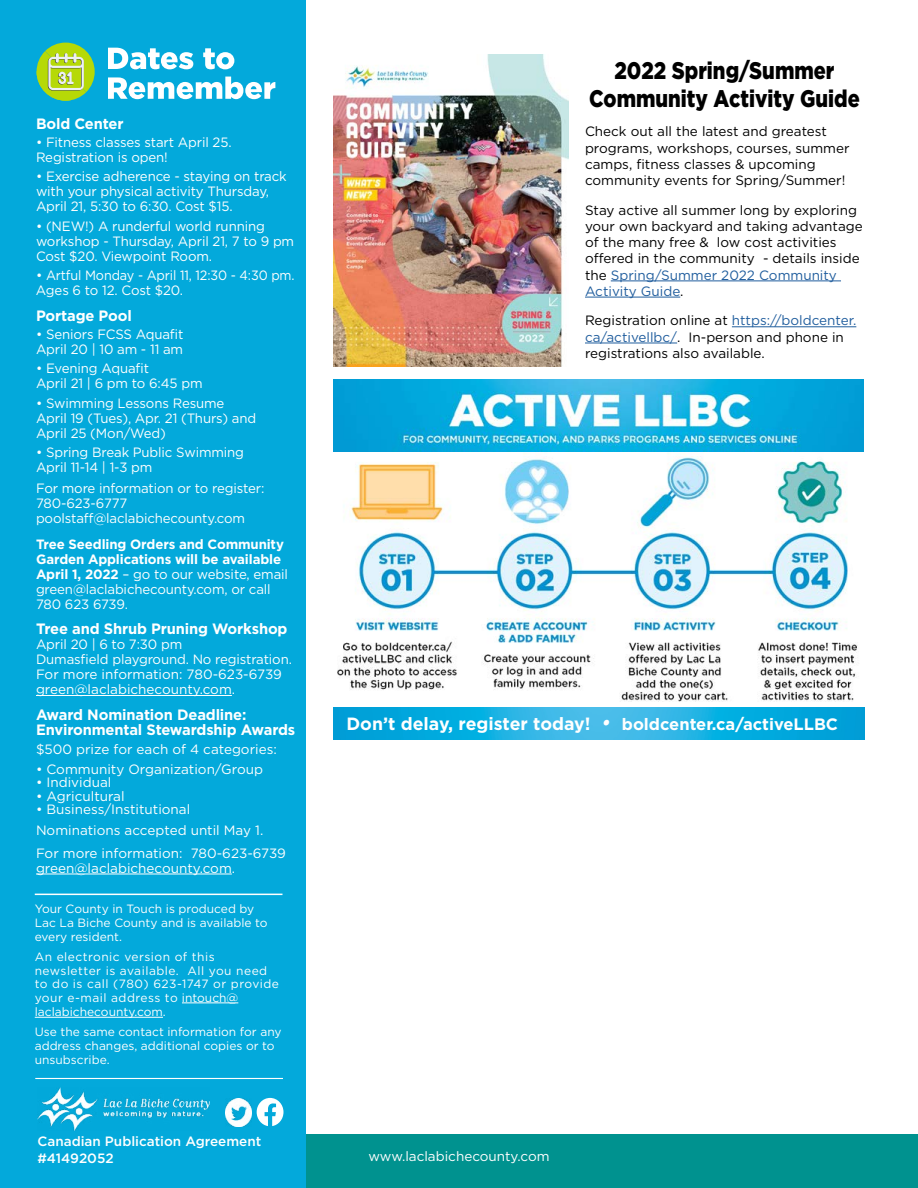
<style>
.page{position:relative;width:918px;height:1188px;background:#fff}
.page>*{position:absolute;margin:0;border:0;box-sizing:border-box;transform-origin:0 0}
.t1{font:900 24px/28.8px "Gotham";color:#000;text-align:center;scale:.83 1}
.t2{font:700 17.7px "Gotham";color:#fff}
.t3{font:700 15px/15px "Gotham";letter-spacing:-.01em;color:#fff}
.t4{font:13.5px/15px "Gotham";letter-spacing:-.01em;color:#fff}
.t5{font:13.5px/16.2px "Gotham";color:#000}
.t6{font:700 13.5px/15px "Gotham";letter-spacing:-.01em;color:#fff}
.t7{font:500 13.5px/16.2px "Gotham";color:#fff}
.t8{font:12px/14px "Gotham";color:#fff}
.t9{font:12px/13.6px "Gotham";letter-spacing:.04em;color:#fff}
.s1{font-weight:400}
.s2{color:#215e9e}
.s3{font-weight:400;font-style:italic;font-size:21px}
.s4{font-size:16.5px}
</style>
<div class="page">
<div style="left:0;top:1135px;width:918px;height:53px;background:#00928f"></div>
<div style="left:0;top:0;width:306px;height:1188px;background:#03a9db"></div>
<hr style="left:182px;top:1003px;width:56px;height:1px;background:#fff">
<hr style="left:35px;top:1017px;width:128px;height:1px;background:#fff">
<hr style="left:35px;top:1078px;width:248px;height:1px;background:#fff">
<svg style="left:108px;top:77px;width:167px;height:22px"></svg>
<svg style="left:108px;top:48px;width:126px;height:21px"></svg>
<img style="left:38px;top:1088px;width:171px;height:43px">
<svg style="left:257px;top:1098px;width:27px;height:28px"></svg>
<img style="left:226px;top:1098px;width:26px;height:28px">
<hr style="left:35px;top:894px;width:247px;height:1px;background:#fff">
<svg style="left:37px;top:43px;width:58px;height:58px"></svg>
<hr style="left:36px;top:695px;width:196px;height:1px;background:#fff">
<hr style="left:36px;top:874px;width:196px;height:1px;background:#fff">
<hr style="left:611px;top:281px;width:230px;height:1px;background:#215e9e">
<hr style="left:585px;top:297px;width:95px;height:1px;background:#215e9e">
<hr style="left:732px;top:326px;width:124px;height:1px;background:#215e9e">
<hr style="left:585px;top:343px;width:92px;height:1px;background:#215e9e">
<img style="left:333px;top:54px;width:235px;height:313px">
<img style="left:333px;top:379px;width:531px;height:323px">
<img style="left:333px;top:708px;width:531px;height:31px">
<p class="t3" style="left:36px;top:116px;width:89px">Bold Center</p>
<p class="t4" style="left:36px;top:134px;width:197px">• Fitness classes start April 25.<br>Registration is open!</p>
<p class="t4" style="left:36px;top:169px;width:252px">• Exercise adherence - staying on track with your physical activity Thursday,<br>April 21, 5:30 to 6:30. Cost $15.</p>
<p class="t4" style="left:36px;top:218px;width:260px">• (NEW!) A runderful world running workshop - Thursday, April 21, 7 to 9 pm<br>Cost $20. Viewpoint Room.</p>
<p class="t4" style="left:36px;top:268px;width:260px">• Artful Monday - April 11, 12:30 - 4:30 pm.<br>Ages 6 to 12. Cost $20.</p>
<p class="t3" style="left:36px;top:308px;width:97px">Portage Pool</p>
<p class="t4" style="left:36px;top:326px;width:149px">• Seniors FCSS Aquafit<br>April 20 | 10 am - 11 am</p>
<p class="t4" style="left:36px;top:361px;width:168px">• Evening Aquafit<br>April 21 | 6 pm to 6:45 pm</p>
<p class="t4" style="left:36px;top:395px;width:222px">• Swimming Lessons Resume<br>April 19 (Tues), Apr. 21 (Thurs) and<br>April 25 (Mon/Wed)</p>
<p class="t4" style="left:36px;top:445px;width:210px">• Spring Break Public Swimming<br>April 11-14 | 1-3 pm</p>
<p class="t4" style="left:36px;top:481px;width:230px">For more information or to register:<br>780-623-6777 poolstaff@laclabichecounty.com</p>
<p class="t6" style="left:36px;top:536px;width:254px">Tree Seedling Orders and Community<br>Garden Applications will be available<br>April 1, 2022 <span class="s1">– go to our website, email green@laclabichecounty.com, or call<br>780 623 6739.</span></p>
<p class="t3" style="left:36px;top:621px;width:253px">Tree and Shrub Pruning Workshop</p>
<p class="t4" style="left:36px;top:637px;width:258px">April 20 | 6 to 7:30 pm<br>Dumasfield playground. No registration.<br>For more information: 780-623-6739 green@laclabichecounty.com.</p>
<p class="t3" style="left:36px;top:707px;width:261px">Award Nomination Deadline:<br>Environmental Stewardship Awards</p>
<p class="t4" style="left:36px;top:742px;width:242px">$500 prize for each of 4 categories:</p>
<p class="t4" style="left:36px;top:761px;width:229px">• Community Organization/Group</p>
<p class="t4" style="left:36px;top:775px;width:77px">• Individual</p>
<p class="t4" style="left:36px;top:788px;width:90px">• Agricultural</p>
<p class="t4" style="left:36px;top:799px;width:229px;line-height:21px">• Business/Institutional<br>Nominations accepted until May 1.</p>
<p class="t4" style="left:36px;top:845px;width:252px">For more information: 780-623-6739 green@laclabichecounty.com.</p>
<p class="t8" style="left:35px;top:902px;width:234px">Your County in Touch is produced by<br>Lac La Biche County and is available to every resident.</p>
<p class="t9" style="left:35px;top:950px;width:246px">An electronic version of this newsletter is available. All you need to do is call (780) 623-1747 or provide your e-mail address to intouch@ laclabichecounty.com.</p>
<p class="t8" style="left:35px;top:1025px;width:248px">Use the same contact information for any address changes, additional copies or to unsubscribe.</p>
<h1 class="t1" style="left:589px;top:55px;width:328px">2022 Spring/Summer<br>Community Activity Guide</h1>
<p class="t5" style="left:585px;top:123px;width:266px">Check out all the latest and greatest programs, workshops, courses, summer camps, fitness classes &amp; upcoming community events for Spring/Summer!</p>
<p class="t5" style="left:585px;top:202px;width:279px">Stay active all summer long by exploring your own backyard and taking advantage of the many free &amp; low cost activities offered in the community - details inside the <span class="s2">Spring/Summer 2022 Community Activity Guide</span>.</p>
<p class="t5" style="left:585px;top:312px;width:273px">Registration online at <span class="s2">https://boldcenter. ca/activellbc/</span>. In-person and phone in registrations also available.</p>
<h2 class="t2" style="left:346px;top:712px;width:493px">Don’t delay, register today! <span class="s3">•</span> <span class="s4">boldcenter.ca/activeLLBC</span></h2>
<p class="t7" style="left:38px;top:1133px;width:225px">Canadian Publication Agreement #41492052</p>
<p class="t4" style="left:54px;top:1149px;width:11px">4</p>
<p class="t4" style="left:368px;top:1149px;width:183px">www.laclabichecounty.com</p>
</div>
